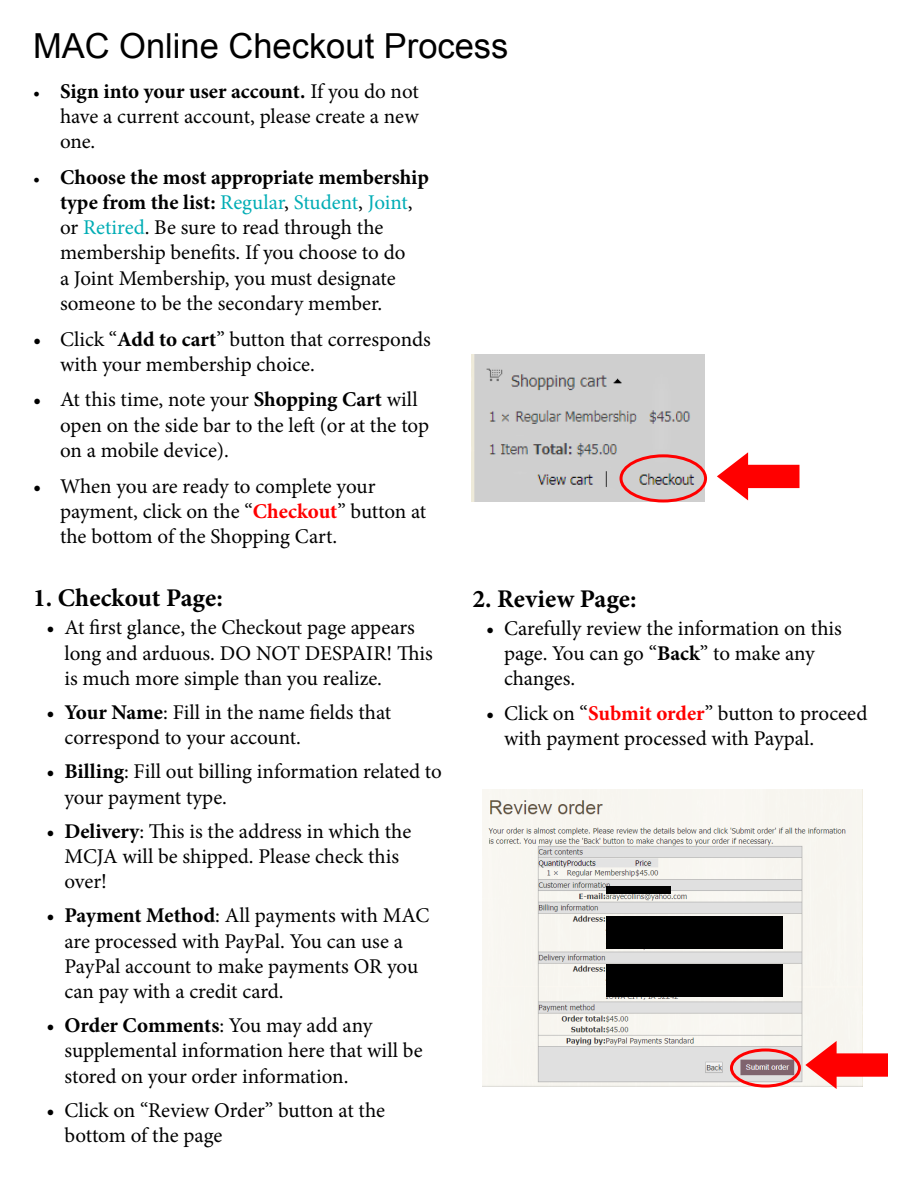
<style>
.page{position:relative;width:918px;height:1188px;background:#fff}
.page>*{position:absolute;margin:0;border:0;box-sizing:border-box;transform-origin:0 0}
.t1{font:34.5px "Arial";color:#000}
.heading{font:700 25.5px "Minion Pro";color:#000}
.t2{font:21px/25.2px "Minion Pro";letter-spacing:-.005em;color:#000}
.s1{font-size:18px}
.s2{font-weight:700}
.s3{color:#00adb5}
.s4{font-weight:700;color:#f00}
</style>
<div class="page">
<img style="left:471px;top:355px;width:234px;height:146px">
<div style="left:620px;top:454px;width:87px;height:48px;border:3px solid #f00;border-radius:50%"></div>
<img style="left:482px;top:789px;width:380px;height:298px">
<div style="left:606px;top:916px;width:177px;height:34px;background:#000"></div>
<div style="left:606px;top:964px;width:177px;height:34px;background:#000"></div>
<div style="left:606px;top:886px;width:64px;height:8px;background:#000"></div>
<div style="left:730px;top:1048px;width:71px;height:40px;border:3px solid #f00;border-radius:50%"></div>
<svg style="left:717px;top:452px;width:82px;height:48px"></svg>
<svg style="left:805px;top:1041px;width:83px;height:48px"></svg>
<p class="t1" style="left:33px;top:23px;width:477px">MAC Online Checkout Process</p>
<p class="t2" style="left:60px;top:79px;width:360px;text-align:justify;text-indent:-27px"><span class="s1">•</span> <span class="s2">Sign into your user account.</span> If you do not have a current account, please create a new one.</p>
<p class="t2" style="left:60px;top:165px;width:370px;text-indent:-27px"><span class="s1">•</span> <span class="s2">Choose the most appropriate membership type from the list:</span> <span class="s3">Regular</span>, <span class="s3">Student</span>, <span class="s3">Joint</span>, or <span class="s3">Retired</span>. Be sure to read through the membership benefits. If you choose to do<br>a Joint Membership, you must designate someone to be the secondary member.</p>
<p class="t2" style="left:60px;top:326px;width:372px;text-indent:-27px">• Click “<span class="s2">Add to cart</span>” button that corresponds with your membership choice.</p>
<p class="t2" style="left:60px;top:387px;width:371px;text-indent:-27px">• At this time, note your <span class="s2">Shopping Cart</span> will open on the side bar to the left (or at the top on a mobile device).</p>
<p class="t2" style="left:60px;top:473px;width:368px;text-indent:-27px">• When you are ready to complete your payment, click on the “<span class="s4">Checkout</span>” button at the bottom of the Shopping Cart.</p>
<p class="heading" style="left:33px;top:580px;width:191px">1. Checkout Page:</p>
<p class="t2" style="left:64px;top:615px;width:370px;text-indent:-18px">• At first glance, the Checkout page appears long and arduous. DO NOT DESPAIR! This is much more simple than you realize.</p>
<p class="t2" style="left:64px;top:700px;width:328px;text-indent:-18px">• <span class="s2">Your Name</span>: Fill in the name fields that correspond to your account.</p>
<p class="t2" style="left:64px;top:759px;width:379px;text-indent:-18px">• <span class="s2">Billing</span>: Fill out billing information related to your payment type.</p>
<p class="t2" style="left:64px;top:819px;width:348px;text-indent:-18px">• <span class="s2">Delivery</span>: This is the address in which the<br>MCJA will be shipped. Please check this over!</p>
<p class="t2" style="left:64px;top:903px;width:366px;text-indent:-18px">• <span class="s2">Payment Method</span>: All payments with MAC are processed with PayPal. You can use a PayPal account to make payments OR you can pay with a credit card.</p>
<p class="t2" style="left:64px;top:1013px;width:360px;text-indent:-18px">• <span class="s2">Order Comments</span>: You may add any supplemental information here that will be stored on your order information.</p>
<p class="t2" style="left:64px;top:1098px;width:322px;text-indent:-18px">• Click on “Review Order” button at the bottom of the page</p>
<p class="heading" style="left:472px;top:581px;width:166px">2. Review Page:</p>
<p class="t2" style="left:504px;top:616px;width:339px;text-indent:-18px">• Carefully review the information on this page. You can go “<span class="s2">Back</span>” to make any changes.</p>
<p class="t2" style="left:504px;top:700px;width:365px;text-indent:-18px">• Click on “<span class="s4">Submit order</span>” button to proceed with payment processed with Paypal.</p>
</div>
